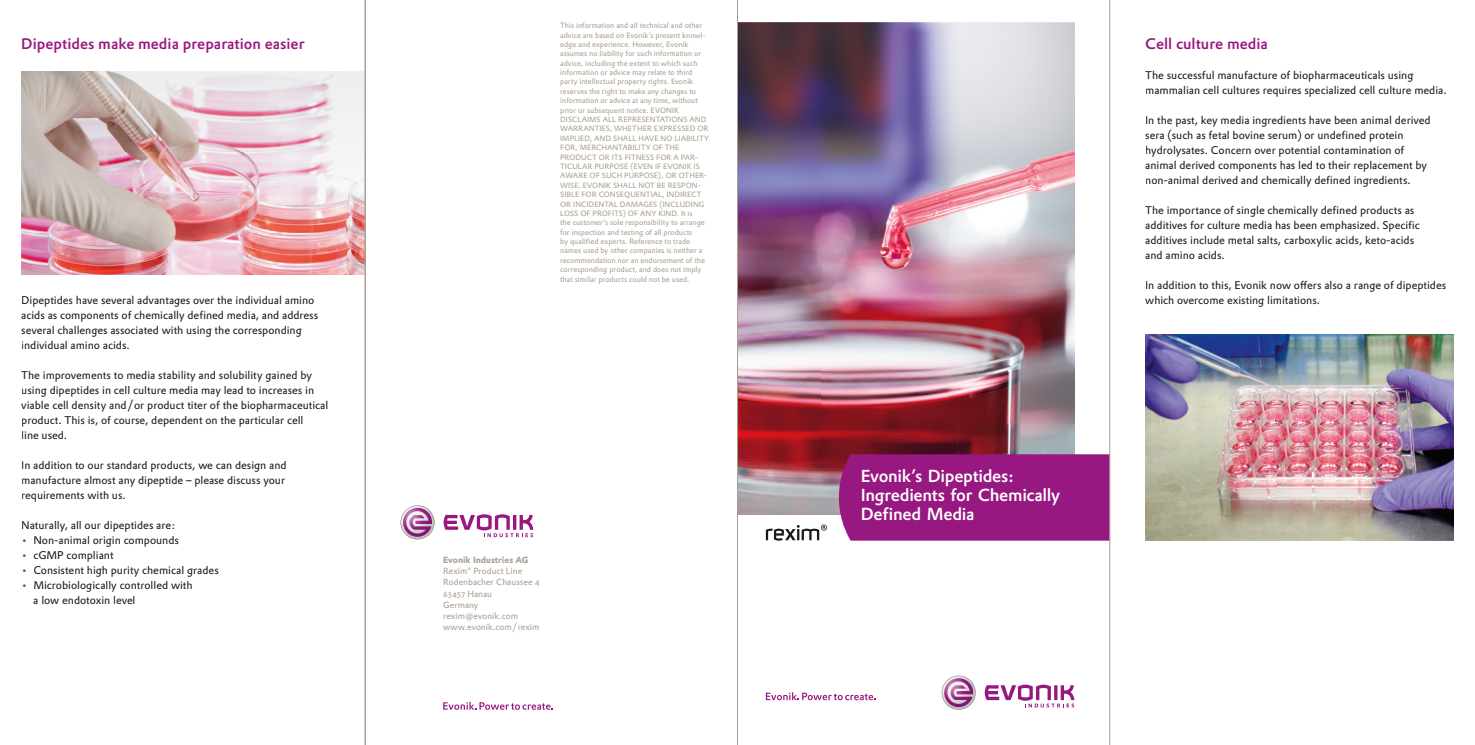
<style>
.page{position:relative;width:1475px;height:745px;background:#fff}
.page>*{position:absolute;margin:0;border:0;box-sizing:border-box;transform-origin:0 0}
.t1{font:500 17px/18.8px "Evonik Prokyon";letter-spacing:-.02em;color:#fff}
.t2{font:500 15px "Evonik Prokyon";color:#981881}
.t3{font:11px/15px "Evonik Prokyon";color:#1a1a18}
.t4{font:8.75px/11.2px "Evonik Prokyon";color:#a89e91}
.t5{font:700 8.75px "Evonik Prokyon";color:#a89e91}
.t6{font:7.5px/9.4px "Evonik Prokyon";color:#a89e91}
.s1{color:#981881}
</style>
<div class="page">
<img style="left:738px;top:22px;width:336px;height:492px">
<img style="left:1145px;top:334px;width:308px;height:206px">
<svg style="left:984px;top:684px;width:90px;height:23px"></svg>
<svg style="left:941px;top:675px;width:34px;height:34px"></svg>
<svg style="left:765px;top:692px;width:110px;height:7px"></svg>
<div style="left:838px;top:454px;width:271px;height:86px;background:#981881"></div>
<svg style="left:443px;top:701px;width:110px;height:8px"></svg>
<svg style="left:443px;top:514px;width:90px;height:23px"></svg>
<svg style="left:400px;top:505px;width:34px;height:34px"></svg>
<svg style="left:765px;top:524px;width:62px;height:16px"></svg>
<img style="left:21px;top:71px;width:344px;height:203px">
<hr style="left:737px;top:0;width:1px;height:744px;background:#a89e91">
<hr style="left:365px;top:0;width:1px;height:744px;background:#a89e91">
<hr style="left:1109px;top:0;width:1px;height:744px;background:#a89e91">
<h2 class="t2" style="left:21px;top:32px;width:285px">Dipeptides make media preparation easier</h2>
<p class="t3" style="left:21px;top:292px;width:298px">Dipeptides have several advantages over the individual amino acids as components of chemically defined media, and address several challenges associated with using the corresponding individual amino acids.</p>
<p class="t3" style="left:21px;top:367px;width:308px">The improvements to media stability and solubility gained by using dipeptides in cell culture media may lead to increases in viable cell density and / or product titer of the biopharmaceutical product. This is, of course, dependent on the particular cell<br>line used.</p>
<p class="t3" style="left:21px;top:457px;width:267px">In addition to our standard products, we can design and manufacture almost any dipeptide – please discuss your requirements with us.</p>
<p class="t3" style="left:21px;top:517px;width:156px">Naturally, all our dipeptides are:</p>
<p class="t3" style="left:21px;top:532px;width:159px"><span class="s1">•</span> Non-animal origin compounds</p>
<p class="t3" style="left:21px;top:547px;width:94px"><span class="s1">•</span> cGMP compliant</p>
<p class="t3" style="left:21px;top:562px;width:199px"><span class="s1">•</span> Consistent high purity chemical grades</p>
<p class="t3" style="left:33px;top:577px;width:161px;text-indent:-12px"><span class="s1">•</span> Microbiologically controlled with a low endotoxin level</p>
<p class="t6" style="left:560px;top:20px;width:150px">This information and all technical and other advice are based on Evonik’s present knowl&shy;edge and experience. However, Evonik assumes no liability for such information or advice, including the extent to which such information or advice may relate to third party intellectual property rights. Evonik reserves the right to make any changes to information or advice at any time, without prior or subsequent notice. EVONIK DISCLAIMS ALL REPRESENTATIONS AND WARRANTIES, WHETHER EXPRESSED OR IMPLIED, AND SHALL HAVE NO LIABILITY FOR, MERCHANTABILITY OF THE<br>PRO DUCT OR ITS FITNESS FOR A PAR-TICULAR PURPOSE (EVEN IF EVONIK IS AWARE OF SUCH PURPOSE), OR OTHER-WISE. EVONIK SHALL NOT BE RESPON-SIBLE FOR CONSEQUENTIAL, INDIRECT OR INCIDENTAL DAMAGES (INCLUDING LOSS OF PROFITS) OF ANY KIND. It is<br>the customer’s sole responsibility to arrange for inspection and testing of all products<br>by qualified experts. Reference to trade names used by other companies is neither a recommendation nor an endorsement of the corresponding product, and does not imply that similar products could not be used.</p>
<p class="t5" style="left:443px;top:552px;width:87px">Evonik Industries AG</p>
<p class="t4" style="left:443px;top:564px;width:98px">Rexim® Product Line<br>Rodenbacher Chaussee 4<br>63457 Hanau<br>Germany rexim@evonik.com www.evonik.com / rexim</p>
<h1 class="t1" style="left:860px;top:465px;width:201px">Evonik’s Dipeptides:<br>Ingredients for Chemically<br>Defined Media</h1>
<h2 class="t2" style="left:1144px;top:32px;width:124px">Cell culture media</h2>
<p class="t3" style="left:1144px;top:67px;width:303px">The successful manufacture of biopharmaceuticals using mammalian cell cultures requires specialized cell culture media.</p>
<p class="t3" style="left:1144px;top:112px;width:287px">In the past, key media ingredients have been animal derived sera (such as fetal bovine serum) or undefined protein hydrolysates. Concern over potential contamination of animal derived components has led to their replacement by non-animal derived and chemically defined ingredients.</p>
<p class="t3" style="left:1144px;top:202px;width:276px">The importance of single chemically defined products as additives for culture media has been emphasized. Specific additives include metal salts, carboxylic acids, keto-acids and amino acids.</p>
<p class="t3" style="left:1144px;top:277px;width:302px">In addition to this, Evonik now offers also a range of dipeptides which overcome existing limitations.</p>
</div>
